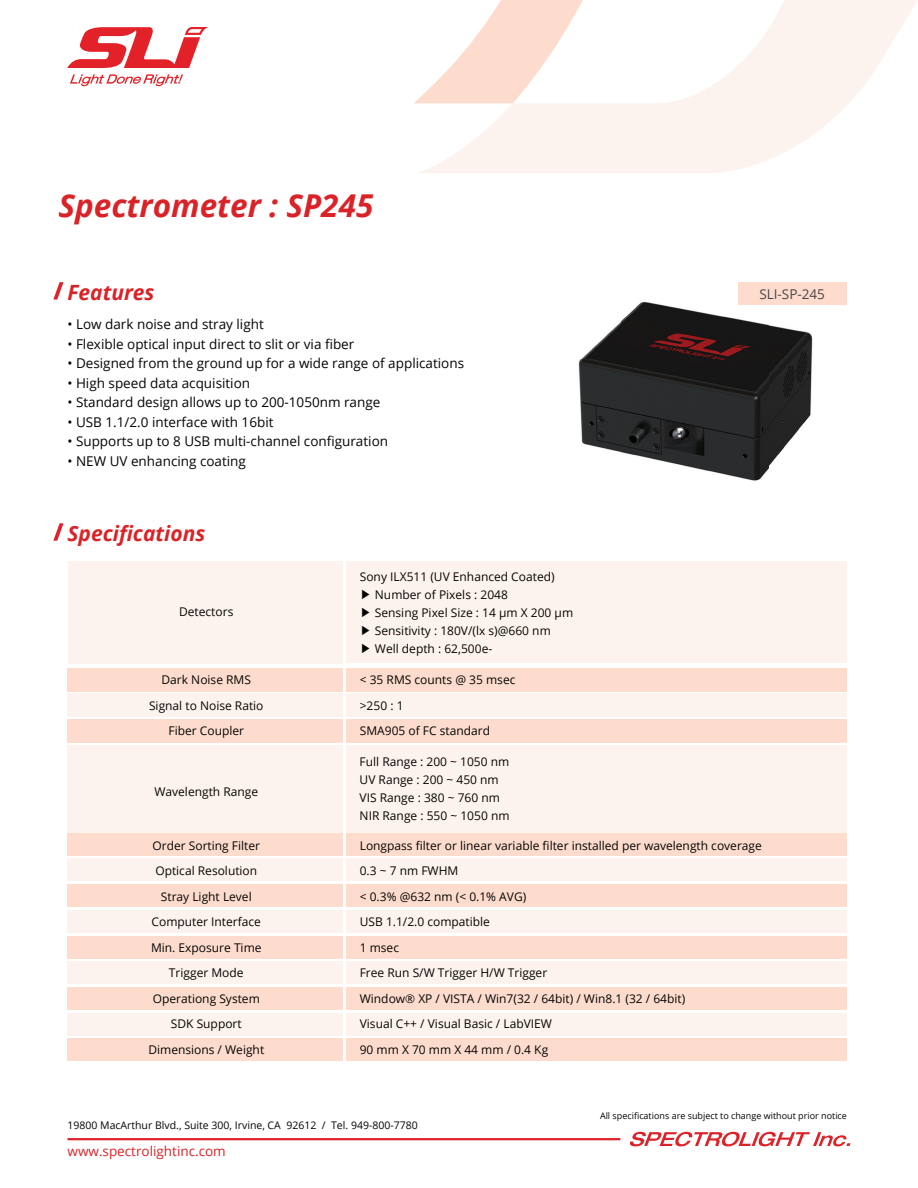
<style>
.page{position:relative;width:918px;height:1188px;background:#fff}
.page>*{position:absolute;margin:0;border:0;box-sizing:border-box;transform-origin:0 0}
.t1{font:italic 700 31.5px "Open Sans";color:#d92328}
.t2{font:italic 700 21px "Open Sans";color:#d92328}
.t3{font:13.5px "Open Sans";color:#050504}
.t4{font:13.5px "Open Sans";color:#d92328}
.t5{font:13.5px "Open Sans";color:#4c4547}
.t6{font:12px/25.5px "Open Sans";color:#050504}
.t7{font:10.5px "Open Sans";color:#050504}
.t8{font:9px "Open Sans";color:#050504}
.s1{font-family:"Adobe Myungjo Std";font-weight:500}
</style>
<div class="page">
<div style="left:346px;top:561px;width:500px;height:102px;background:#fdf3ee"></div>
<div style="left:68px;top:561px;width:275px;height:102px;background:#fdf3ee"></div>
<div style="left:346px;top:833px;width:500px;height:23px;background:#fddcce"></div>
<div style="left:346px;top:859px;width:500px;height:22px;background:#fdf3ee"></div>
<div style="left:346px;top:884px;width:500px;height:23px;background:#fddcce"></div>
<div style="left:346px;top:910px;width:500px;height:23px;background:#fdf3ee"></div>
<div style="left:346px;top:936px;width:500px;height:22px;background:#fddcce"></div>
<div style="left:346px;top:962px;width:500px;height:22px;background:#fdf3ee"></div>
<div style="left:346px;top:987px;width:500px;height:23px;background:#fddcce"></div>
<div style="left:346px;top:1013px;width:500px;height:23px;background:#fdf3ee"></div>
<div style="left:346px;top:1039px;width:500px;height:22px;background:#fddcce"></div>
<div style="left:346px;top:746px;width:500px;height:87px;background:#fdf3ee"></div>
<div style="left:346px;top:668px;width:500px;height:23px;background:#fddcce"></div>
<div style="left:346px;top:694px;width:500px;height:23px;background:#fdf3ee"></div>
<div style="left:346px;top:719px;width:500px;height:23px;background:#fddcce"></div>
<div style="left:67px;top:746px;width:276px;height:87px;background:#fdf3ee"></div>
<div style="left:67px;top:668px;width:276px;height:23px;background:#fddcce"></div>
<div style="left:67px;top:694px;width:276px;height:23px;background:#fdf3ee"></div>
<div style="left:67px;top:719px;width:276px;height:23px;background:#fddcce"></div>
<div style="left:67px;top:833px;width:276px;height:23px;background:#fddcce"></div>
<div style="left:67px;top:859px;width:276px;height:22px;background:#fdf3ee"></div>
<div style="left:67px;top:884px;width:276px;height:23px;background:#fddcce"></div>
<div style="left:67px;top:910px;width:276px;height:23px;background:#fdf3ee"></div>
<div style="left:67px;top:936px;width:276px;height:22px;background:#fddcce"></div>
<div style="left:67px;top:962px;width:276px;height:22px;background:#fdf3ee"></div>
<div style="left:67px;top:987px;width:276px;height:23px;background:#fddcce"></div>
<div style="left:67px;top:1013px;width:276px;height:23px;background:#fdf3ee"></div>
<div style="left:67px;top:1039px;width:276px;height:22px;background:#fddcce"></div>
<svg style="left:418px;top:0;width:500px;height:173px;fill:#fdf3ee"></svg>
<svg style="left:414px;top:0;width:169px;height:103px"></svg>
<hr style="left:68px;top:1138px;width:552px;height:2px;background:#dc2329">
<svg style="left:630px;top:1132px;width:220px;height:14px"></svg>
<svg style="left:67px;top:27px;width:141px;height:41px"></svg>
<svg style="left:70px;top:74px;width:113px;height:12px"></svg>
<img style="left:578px;top:282px;width:269px;height:199px">
<svg style="left:53px;top:523px;width:11px;height:18px"></svg>
<svg style="left:53px;top:282px;width:11px;height:18px"></svg>
<div style="left:738px;top:282px;width:108px;height:23px;background:#fddcce"></div>
<h1 class="t1" style="left:58px;top:184px;width:316px">Spectrometer : SP245</h1>
<h2 class="t2" style="left:67px;top:277px;width:89px">Features</h2>
<p class="t5" style="left:759px;top:284px;width:67px">SLI-SP-245</p>
<p class="t3" style="left:67px;top:315px;width:198px">• Low dark noise and stray light</p>
<p class="t3" style="left:67px;top:335px;width:288px">• Flexible optical input direct to slit or via fiber</p>
<p class="t3" style="left:67px;top:354px;width:398px">• Designed from the ground up for a wide range of applications</p>
<p class="t3" style="left:67px;top:374px;width:184px">• High speed data acquisition</p>
<p class="t3" style="left:67px;top:393px;width:314px">• Standard design allows up to 200-1050nm range</p>
<p class="t3" style="left:67px;top:413px;width:208px">• USB 1.1/2.0 interface with 16bit</p>
<p class="t3" style="left:67px;top:432px;width:322px">• Supports up to 8 USB multi-channel configuration</p>
<p class="t3" style="left:67px;top:452px;width:180px">• NEW UV enhancing coating</p>
<h2 class="t2" style="left:67px;top:518px;width:139px">Specifications</h2>
<p class="t6" style="left:179px;top:599px;width:56px">Detectors</p>
<p class="t6" style="left:149px;top:667px;width:116px;text-align:center">Dark Noise RMS<br>Signal to Noise Ratio<br>Fiber Coupler</p>
<p class="t6" style="left:154px;top:778px;width:105px">Wavelength Range</p>
<p class="t6" style="left:148px;top:832px;width:117px;text-align:center">Order Sorting Filter<br>Optical Resolution<br>Stray Light Level<br>Computer Interface<br>Min. Exposure Time<br>Trigger Mode<br>Operationg System<br>SDK Support<br>Dimensions / Weight</p>
<p class="t6" style="left:360px;top:567px;width:215px;line-height:18px">Sony ILX511 (UV Enhanced Coated)<br><span class="s1">▶</span> Number of Pixels : 2048<br><span class="s1">▶</span> Sensing Pixel Size : 14 μm X 200 μm <span class="s1">▶</span> Sensitivity : 180V/(lx s)@660 nm<br><span class="s1">▶</span> Well depth : 62,500e-</p>
<p class="t6" style="left:360px;top:667px;width:157px">&lt; 35 RMS counts @ 35 msec &gt;250 : 1<br>SMA905 of FC standard</p>
<p class="t6" style="left:360px;top:752px;width:151px;line-height:18px">Full Range : 200 ~ 1050 nm<br>UV Range : 200 ~ 450 nm<br>VIS Range : 380 ~ 760 nm<br>NIR Range : 550 ~ 1050 nm</p>
<p class="t6" style="left:360px;top:832px;width:404px">Longpass filter or linear variable filter installed per wavelength coverage<br>0.3 ~ 7 nm FWHM<br>&lt; 0.3% @632 nm (&lt; 0.1% AVG)<br>USB 1.1/2.0 compatible<br>1 msec<br>Free Run S/W Trigger H/W Trigger<br>Window® XP / VISTA / Win7(32 / 64bit) / Win8.1 (32 / 64bit)<br>Visual C++ / Visual Basic / LabVIEW<br>90 mm X 70 mm X 44 mm / 0.4 Kg</p>
<p class="t7" style="left:68px;top:1118px;width:352px">19800 MacArthur Blvd., Suite 300, Irvine, CA 92612 / Tel. 949-800-7780</p>
<p class="t4" style="left:68px;top:1142px;width:160px">www.spectrolightinc.com</p>
<p class="t8" style="left:600px;top:1110px;width:248px">All specifications are subject to change without prior notice</p>
</div>
